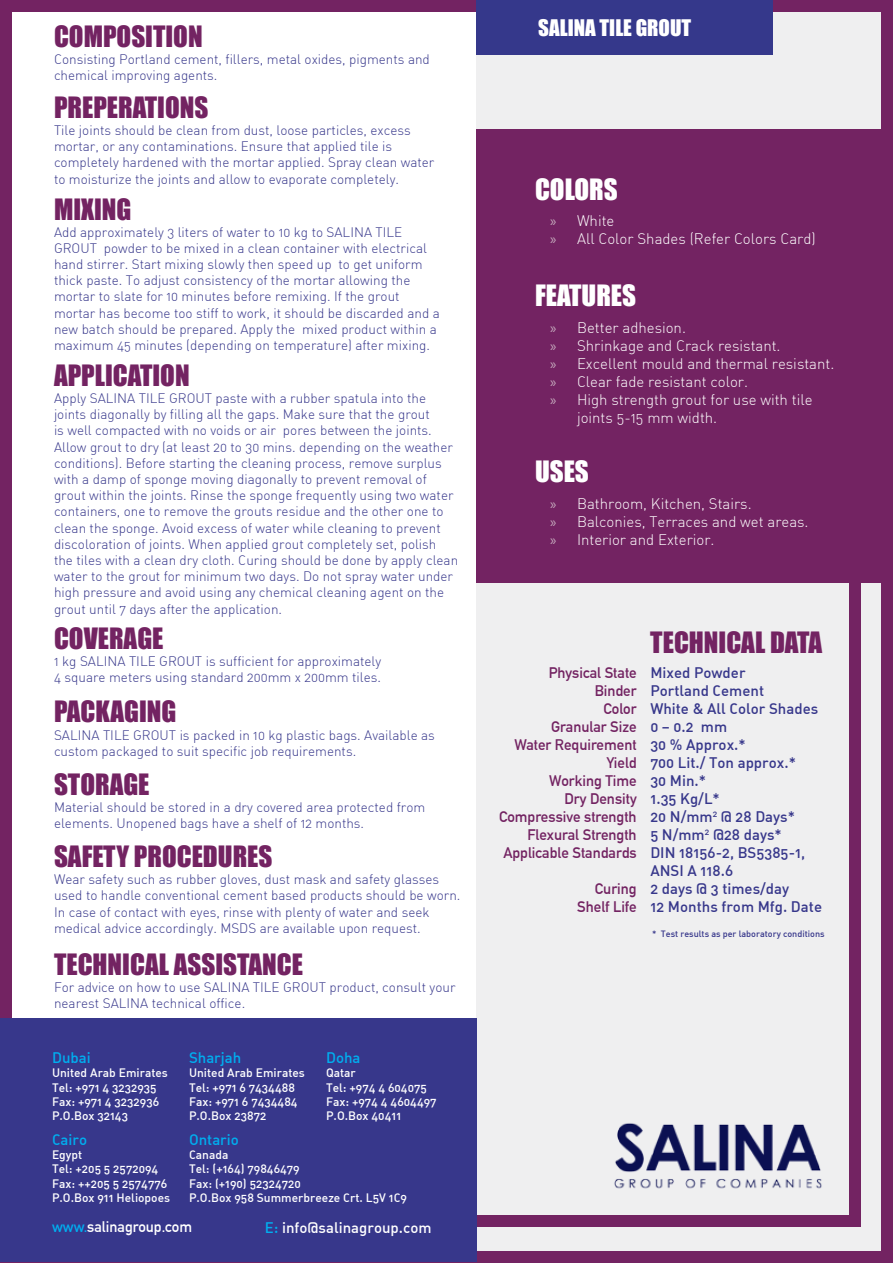
<style>
.page{position:relative;width:893px;height:1263px;background:#fff}
.page>*{position:absolute;margin:0;border:0;box-sizing:border-box;transform-origin:0 0}
.t1{font:27px "Impact";color:#732362}
.t2{font:27px "Impact";color:#fff}
.t3{font:21px "Impact";color:#fff}
.t4{font:300 15px/18px "DIN Alternate";color:#fff}
.t5{font:500 15px/18px "DIN Alternate";color:#37378b}
.t6{font:700 15px/18px "DIN Alternate";color:#732362;text-align:right}
.t7{font:500 15px "DIN Alternate";color:#00aeef}
.t8{font:500 15px "DIN Alternate";color:#fff}
.t9{font:700 15px "DIN Alternate";color:#fff}
.t10{font:300 13.5px/16.2px "DIN Alternate";color:#37378b}
.t11{font:500 12px/14.4px "DIN Alternate";color:#fff}
.t12{font:500 9px "DIN Alternate";color:#37378b}
.s1{color:#00aeef}
.s2{font-family:"Myriad Pro";font-weight:400;color:#c5abbd}
</style>
<div class="page">
<div style="left:476px;top:0;width:417px;height:1263px;background:#efeff0"></div>
<div style="left:396px;top:1215px;width:464px;height:12px;background:#732362"></div>
<div style="left:476px;top:130px;width:416px;height:453px;background:#732362"></div>
<div style="left:0;top:0;width:893px;height:1263px;border:12px solid #732362"></div>
<div style="left:0;top:1018px;width:476px;height:244px;background:#37378b"></div>
<img style="left:614px;top:1123px;width:208px;height:66px">
<div style="left:849px;top:573px;width:11px;height:650px;background:#732362"></div>
<div style="left:476px;top:0;width:297px;height:54px;background:#35388b"></div>
<h1 class="t1" style="left:54px;top:15px;width:150px">COMPOSITION</h1>
<p class="t10" style="left:54px;top:51px;width:377px">Consisting Portland cement, fillers, metal oxides, pigments and chemical improving agents.</p>
<h1 class="t1" style="left:54px;top:87px;width:156px">PREPERATIONS</h1>
<p class="t10" style="left:54px;top:122px;width:382px">Tile joints should be clean from dust, loose particles, excess mortar, or any contaminations. Ensure that applied tile is completely hardened with the mortar applied. Spray clean water to moisturize the joints and allow to evaporate completely.</p>
<h1 class="t1" style="left:54px;top:188px;width:79px">MIXING</h1>
<p class="t10" style="left:54px;top:224px;width:387px">Add approximately 3 liters of water to 10 kg to SALINA TILE GROUT powder to be mixed in a clean container with electrical hand stirrer. Start mixing slowly then speed up to get uniform thick paste. To adjust consistency of the mortar allowing the mortar to slate for 10 minutes before remixing. If the grout mortar has become too stiff to work, it should be discarded and a new batch should be prepared. Apply the mixed product within a maximum 45 minutes (depending on temperature) after mixing.</p>
<h1 class="t1" style="left:54px;top:355px;width:137px">APPLICATION</h1>
<p class="t10" style="left:54px;top:390px;width:406px">Apply SALINA TILE GROUT paste with a rubber spatula into the joints diagonally by filling all the gaps. Make sure that the grout<br>is well compacted with no voids or air pores between the joints.<br>Allow grout to dry (at least 20 to 30 mins. depending on the weather conditions). Before starting the cleaning process, remove surplus with a damp of sponge moving diagonally to prevent removal of grout within the joints. Rinse the sponge frequently using two water containers, one to remove the grouts residue and the other one to clean the sponge. Avoid excess of water while cleaning to prevent discoloration of joints. When applied grout completely set, polish the tiles with a clean dry cloth. Curing should be done by apply clean water to the grout for minimum two days. Do not spray water under high pressure and avoid using any chemical cleaning agent on the grout until 7 days after the application.</p>
<p class="t10" style="left:54px;top:653px;width:329px">1 kg SALINA TILE GROUT is sufficient for approximately<br>4 square meters using standard 200mm x 200mm tiles.</p>
<h1 class="t1" style="left:54px;top:618px;width:111px">COVERAGE</h1>
<h1 class="t1" style="left:54px;top:690px;width:124px">PACKAGING</h1>
<p class="t10" style="left:54px;top:727px;width:382px">SALINA TILE GROUT is packed in 10 kg plastic bags. Available as custom packaged to suit specific job requirements.</p>
<h1 class="t1" style="left:54px;top:764px;width:97px">STORAGE</h1>
<p class="t10" style="left:54px;top:799px;width:373px">Material should be stored in a dry covered area protected from elements. Unopened bags have a shelf of 12 months.</p>
<h1 class="t1" style="left:54px;top:836px;width:220px">SAFETY PROCEDURES</h1>
<p class="t10" style="left:54px;top:871px;width:408px">Wear safety such as rubber gloves, dust mask and safety glasses used to handle conventional cement based products should be worn.<br>In case of contact with eyes, rinse with plenty of water and seek medical advice accordingly. MSDS are available upon request.</p>
<h1 class="t1" style="left:54px;top:943px;width:250px">TECHNICAL ASSISTANCE</h1>
<p class="t10" style="left:54px;top:979px;width:403px">For advice on how to use SALINA TILE GROUT product, consult your nearest SALINA technical office.</p>
<p class="t7" style="left:52px;top:1048px;width:40px">Dubai</p>
<p class="t11" style="left:52px;top:1065px;width:117px">United Arab Emirates<br>Tel: +971 4 3232935<br>Fax: +971 4 3232936<br>P.O.Box 32143</p>
<p class="t7" style="left:52px;top:1130px;width:37px">Cairo</p>
<p class="t11" style="left:52px;top:1147px;width:120px">Egypt<br>Tel: +205 5 2572094<br>Fax: ++205 5 2574776<br>P.O.Box 911 Heliopoes</p>
<p class="t7" style="left:189px;top:1048px;width:54px">Sharjah</p>
<p class="t11" style="left:189px;top:1065px;width:117px">United Arab Emirates<br>Tel: +971 6 7434488<br>Fax: +971 6 7434484<br>P.O.Box 23872</p>
<p class="t7" style="left:189px;top:1130px;width:51px">Ontario</p>
<p class="t11" style="left:189px;top:1147px;width:220px">Canada<br>Tel: (+164) 79846479<br>Fax: (+190) 52324720<br>P.O.Box 958 Summerbreeze Crt. L5V 1C9</p>
<p class="t7" style="left:326px;top:1048px;width:36px">Doha</p>
<p class="t11" style="left:326px;top:1065px;width:112px">Qatar<br>Tel: +974 4 604075<br>Fax: +974 4 4604497<br>P.O.Box 40411</p>
<p class="t9" style="left:52px;top:1215px;width:142px"><span class="s1">www.</span>salinagroup.com</p>
<p class="t8" style="left:265px;top:1218px;width:168px"><span class="s1">E:</span> info@salinagroup.com</p>
<h2 class="t3" style="left:538px;top:11px;width:154px">SALINA TILE GROUT</h2>
<h1 class="t2" style="left:535px;top:168px;width:84px">COLORS</h1>
<p class="t4" style="left:550px;top:212px;width:267px"><span class="s2">»</span> White<br><span class="s2">»</span> All Color Shades (Refer Colors Card)</p>
<h1 class="t2" style="left:535px;top:274px;width:103px">FEATURES</h1>
<p class="t4" style="left:550px;top:318px;width:137px"><span class="s2">»</span> Better adhesion.</p>
<p class="t4" style="left:550px;top:336px;width:232px"><span class="s2">»</span> Shrinkage and Crack resistant.</p>
<p class="t4" style="left:550px;top:354px;width:286px"><span class="s2">»</span> Excellent mould and thermal resistant.</p>
<p class="t4" style="left:550px;top:372px;width:199px"><span class="s2">»</span> Clear fade resistant color.</p>
<p class="t4" style="left:550px;top:390px;width:264px"><span class="s2">»</span> High strength grout for use with tile</p>
<p class="t4" style="left:577px;top:408px;width:142px">joints 5-15 mm width.</p>
<h1 class="t2" style="left:535px;top:451px;width:55px">USES</h1>
<p class="t4" style="left:550px;top:495px;width:260px"><span class="s2">»</span> Bathroom, Kitchen, Stairs.<br><span class="s2">»</span> Balconies, Terraces and wet areas. <span class="s2">»</span> Interior and Exterior.</p>
<p class="t6" style="left:499px;top:663px;width:139px">Physical State<br>Binder<br>Color<br>Granular Size<br>Water Requirement<br>Yield<br>Working Time<br>Dry Density<br>Compressive strength<br>Flexural Strength<br>Applicable Standards</p>
<p class="t6" style="left:577px;top:879px;width:61px">Curing<br>Shelf Life</p>
<h1 class="t1" style="left:650px;top:622px;width:173px">TECHNICAL DATA</h1>
<p class="t5" style="left:650px;top:663px;width:173px">Mixed Powder<br>Portland Cement<br>White &amp; All Color Shades<br>0 – 0.2 mm<br>30 % Approx.*<br>700 Lit./ Ton approx.*<br>30 Min.*<br>1.35 Kg/L*<br>20 N/mm<sup>2</sup> @ 28 Days*<br>5 N/mm<sup>2</sup> @28 days*<br>DIN 18156-2, BS5385-1,<br>ANSI A 118.6<br>2 days @ 3 times/day<br>12 Months from Mfg. Date</p>
<p class="t12" style="left:652px;top:928px;width:174px">* Test results as per laboratory conditions</p>
</div>
